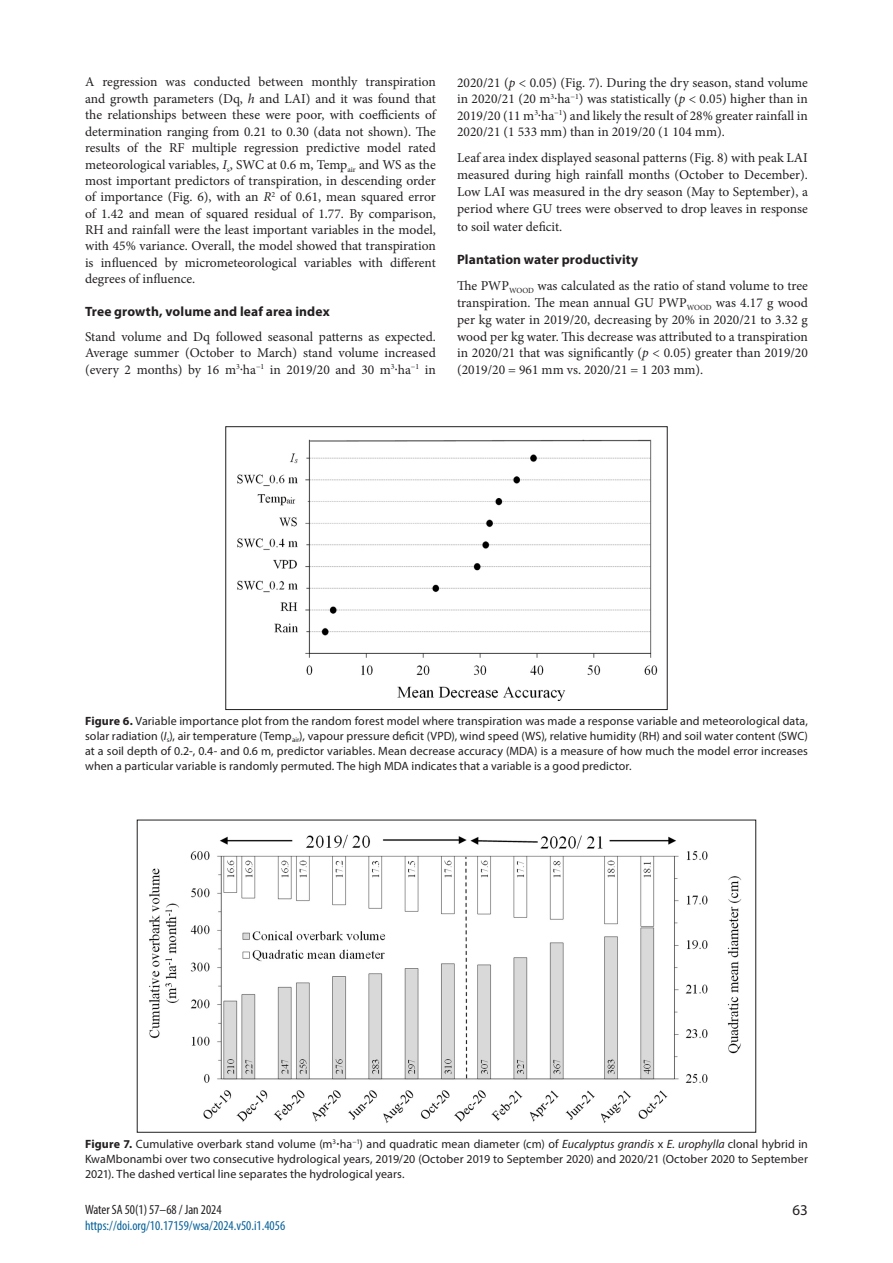
<style>
.page{position:relative;width:893px;height:1263px;background:#fff}
.page>*{position:absolute;margin:0;border:0;box-sizing:border-box;transform-origin:0 0}
.t1{font:15px "Myriad Pro";color:#231f20}
.Paragraph_Text{font:13.5px/16.4px "Minion Pro";color:#231f20;text-align:justify}
.t2{font:700 13.5px "Myriad Pro";letter-spacing:.01em;color:#231f20}
.t3{font:condensed 13.5px "Myriad Pro";color:#056199}
.t4{font:condensed 13.5px "Myriad Pro";color:#231f20}
.t5{font:12px/15px "Myriad Pro";letter-spacing:.005em;color:#231f20;text-align:justify}
.s1{font-style:italic}
.s2{font-family:"Myriad Pro"}
.s3{font-weight:700}
.s4{font-size:15px}
</style>
<div class="page">
<img style="left:237px;top:439px;width:421px;height:262px">
<div style="left:225px;top:426px;width:443px;height:284px;border:1px solid #231f20"></div>
<img style="left:149px;top:834px;width:593px;height:290px">
<p class="Paragraph_Text" style="left:85px;top:74px;width:352px">A regression was conducted between monthly transpiration and growth parameters (Dq, <span class="s1">h</span> and LAI) and it was found that the relationships between these were poor, with coefficients of determination ranging from 0.21 to 0.30 (data not shown). The results of the RF multiple regression predictive model rated meteorological variables, <span class="s1">I</span><sub>s</sub>, SWC at 0.6 m, Temp<sub>air</sub> and WS as the most important predictors of transpiration, in descending order of importance (Fig. 6), with an <span class="s1">R</span><sup>2</sup> of 0.61, mean squared error of 1.42 and mean of squared residual of 1.77. By comparison, RH and rainfall were the least important variables in the model, with 45% variance. Overall, the model showed that transpiration is influenced by micrometeorological variables with different degrees of influence.</p>
<h2 class="t2" style="left:85px;top:303px;width:246px">Tree growth, volume and leaf area index</h2>
<p class="Paragraph_Text" style="left:85px;top:328px;width:352px">Stand volume and Dq followed seasonal patterns as expected.<br>Average summer (October to March) stand volume increased (every 2 months) by 16 m<sup>3</sup><span class="s2">·</span>ha<sup>−1</sup> in 2019/20 and 30 m<sup>3</sup><span class="s2">·</span>ha<sup>−1</sup> in</p>
<p class="Paragraph_Text" style="left:457px;top:74px;width:352px">2020/21 (<span class="s1">p</span> &lt; 0.05) (Fig. 7). During the dry season, stand volume in 2020/21 (20 m<sup>3</sup><span class="s2">·</span>ha<sup>−1</sup>) was statistically (<span class="s1">p</span> &lt; 0.05) higher than in 2019/20 (11 m<sup>3</sup><span class="s2">·</span>ha<sup>−1</sup>) and likely the result of 28% greater rainfall in 2020/21 (1 533 mm) than in 2019/20 (1 104 mm).</p>
<p class="Paragraph_Text" style="left:457px;top:149px;width:352px;line-height:17.2px">Leaf area index displayed seasonal patterns (Fig. 8) with peak LAI measured during high rainfall months (October to December).<br>Low LAI was measured in the dry season (May to September), a period where GU trees were observed to drop leaves in response to soil water deficit.</p>
<h2 class="t2" style="left:457px;top:251px;width:183px">Plantation water productivity</h2>
<p class="Paragraph_Text" style="left:457px;top:277px;width:352px;line-height:16.8px">The PWP<sub>WOOD</sub> was calculated as the ratio of stand volume to tree transpiration. The mean annual GU PWP<sub>WOOD</sub> was 4.17 g wood per kg water in 2019/20, decreasing by 20% in 2020/21 to 3.32 g wood per kg water. This decrease was attributed to a transpiration in 2020/21 that was significantly (<span class="s1">p</span> &lt; 0.05) greater than 2019/20 (2019/20 = 961 mm vs. 2020/21 = 1 203 mm).</p>
<p class="t5" style="left:85px;top:713px;width:724px"><span class="s3">Figure 6.</span> Variable importance plot from the random forest model where transpiration was made a response variable and meteorological data, solar radiation (<span class="s1">I</span><sub>s</sub>), air temperature (Temp<sub>air</sub>), vapour pressure deficit (VPD), wind speed (WS), relative humidity (RH) and soil water content (SWC) at a soil depth of 0.2-, 0.4- and 0.6 m, predictor variables. Mean decrease accuracy (MDA) is a measure of how much the model error increases when a particular variable is randomly permuted. The high MDA indicates that a variable is a good predictor.</p>
<p class="t5" style="left:85px;top:1136px;width:724px"><span class="s3">Figure 7.</span> Cumulative overbark stand volume (m<sup>3</sup><span class="s4">·</span>ha<sup>−1</sup>) and quadratic mean diameter (cm) of <span class="s1">Eucalyptus grandis</span> x <span class="s1">E. urophylla</span> clonal hybrid in KwaMbonambi over two consecutive hydrological years, 2019/20 (October 2019 to September 2020) and 2020/21 (October 2020 to September 2021). The dashed vertical line separates the hydrological years.</p>
<p class="t4" style="left:85px;top:1201px;width:138px">Water SA 50(1) 57–68 / Jan 2024</p>
<p class="t1" style="left:792px;top:1200px;width:17px">63</p>
<p class="t3" style="left:85px;top:1217px;width:202px">https://doi.org/10.17159/wsa/2024.v50.i1.4056</p>
</div>
